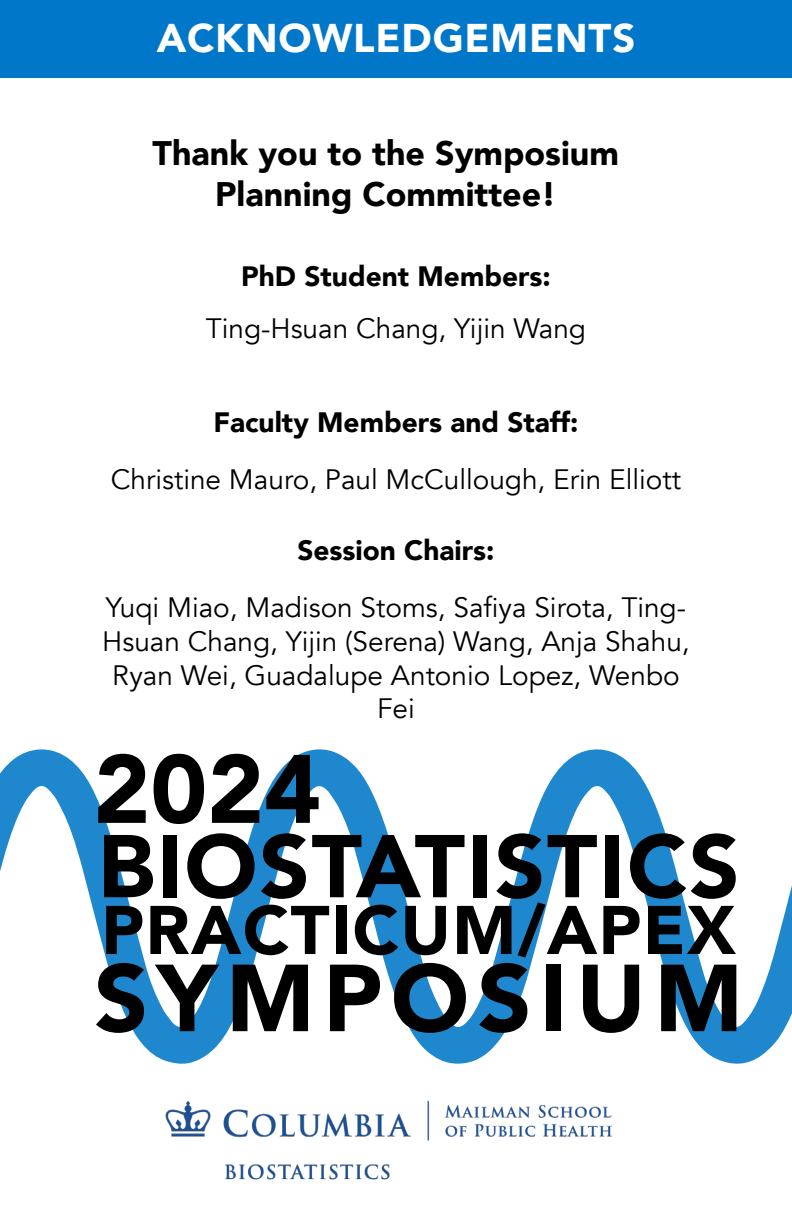
<style>
.page{position:relative;width:792px;height:1224px;background:#fff}
.page>*{position:absolute;margin:0;border:0;box-sizing:border-box;transform-origin:0 0}
.t1{font:900 96px "Avenir";color:#000}
.t2{font:900 94px "Avenir";letter-spacing:.09em;color:#000}
.t3{font:900 88px "Avenir";letter-spacing:.02em;color:#000}
.t4{font:900 68px "Avenir";letter-spacing:.02em;color:#000}
.t5{font:900 40px "Avenir";letter-spacing:.02em;color:#fff}
.t6{font:900 34px/40.8px "Avenir";color:#000;text-align:center}
.t7{font:28px/33.6px "Avenir";color:#000;text-align:center}
.t8{font:900 28px "Avenir";color:#000}
</style>
<div class="page">
<div style="left:0;top:0;width:792px;height:77px;background:#0077c8"></div>
<img style="left:165px;top:1101px;width:447px;height:79px">
<svg style="left:0;top:749px;width:792px;height:315px"></svg>
<h3 class="t5" style="left:157px;top:4px;width:480px">ACKNOWLEDGEMENTS</h3>
<p class="t6" style="left:153px;top:132px;width:468px">Thank you to the Symposium<br>Planning Committee!</p>
<p class="t8" style="left:241px;top:252px;width:311px">PhD Student Members:</p>
<p class="t7" style="left:206px;top:312px;width:382px">Ting-Hsuan Chang, Yijin Wang</p>
<p class="t8" style="left:213px;top:398px;width:367px">Faculty Members and Staff:</p>
<p class="t7" style="left:111px;top:463px;width:572px">Christine Mauro, Paul McCullough, Erin Elliott</p>
<p class="t8" style="left:297px;top:527px;width:199px">Session Chairs:</p>
<p class="t7" style="left:102px;top:591px;width:589px">Yuqi Miao, Madison Stoms, Safiya Sirota, Ting-Hsuan Chang, Yijin (Serena) Wang, Anja Shahu, Ryan Wei, Guadalupe Antonio Lopez, Wenbo Fei</p>
<h1 class="t1" style="left:94px;top:707px;width:229px">2024</h1>
<h3 class="t3" style="left:98px;top:791px;width:643px">BIOSTATISTICS</h3>
<h3 class="t4" style="left:101px;top:872px;width:636px">PRACTICUM/APEX</h3>
<h2 class="t2" style="left:94px;top:918px;width:650px">SYMPOSIUM</h2>
</div>
